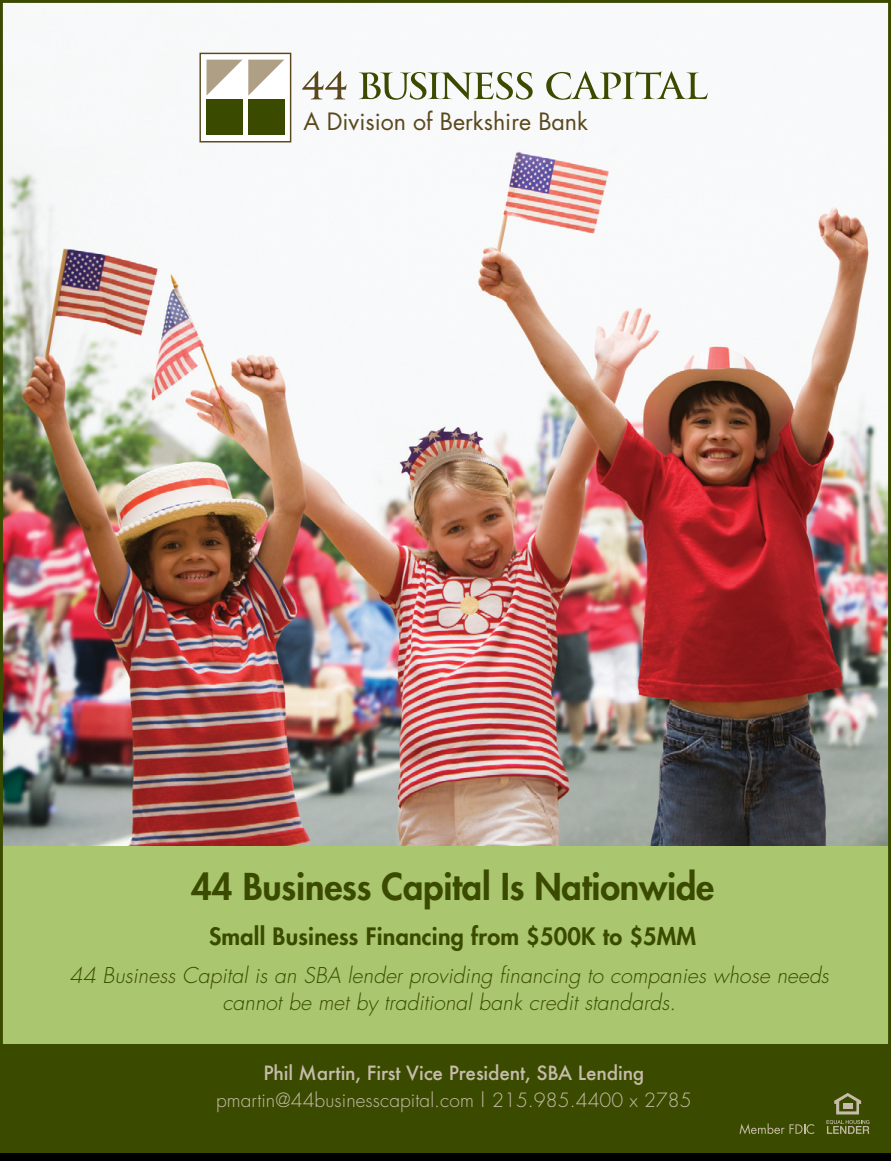
<style>
.page{position:relative;width:891px;height:1161px;background:#fff}
.page>*{position:absolute;margin:0;border:0;box-sizing:border-box;transform-origin:0 0}
.t1{font:800 36px "Futura";letter-spacing:-.005em;color:#3a4b00}
.t2{font:800 23.4px "Futura";letter-spacing:.01em;color:#3a4b00}
.t3{font:23.25px "Futura";color:#5a481c}
.t4{font:italic 300 21.15px/27.3px "Futura";letter-spacing:.005em;color:#3a4b00;text-align:center}
.t5{font:300 19.05px "Futura";letter-spacing:.005em;color:#c7bcab}
.t6{font:500 19.05px "Futura";letter-spacing:-.01em;color:#c7bcab}
</style>
<div class="page">
<div style="left:0;top:1151px;width:891px;height:10px;background:#000"></div>
<div style="left:0;top:1036px;width:891px;height:117px;background:#3a4b00"></div>
<img style="left:4px;top:52px;width:883px;height:795px">
<div style="left:0;top:847px;width:891px;height:197px;background:#aac66f"></div>
<div style="left:200px;top:53px;width:91px;height:89px;background:#fff"></div>
<div style="left:199px;top:53px;width:92px;height:89px;border:1px solid #5a481c"></div>
<div style="left:207px;top:99px;width:36px;height:36px;background:#3a4b00"></div>
<svg style="left:207px;top:60px;width:77px;height:36px"></svg>
<div style="left:248px;top:99px;width:36px;height:36px;background:#3a4b00"></div>
<svg style="left:359px;top:72px;width:174px;height:28px"></svg>
<svg style="left:546px;top:71px;width:162px;height:29px"></svg>
<svg style="left:302px;top:71px;width:45px;height:28px"></svg>
<svg style="left:826px;top:1120px;width:43px;height:14px"></svg>
<svg style="left:834px;top:1093px;width:27px;height:21px"></svg>
<svg style="left:740px;top:1123px;width:74px;height:11px"></svg>
<p class="t3" style="left:303px;top:105px;width:286px">A Division of Berkshire Bank</p>
<h1 class="t1" style="left:191px;top:863px;width:524px">44 Business Capital Is Nationwide</h1>
<p class="t2" style="left:209px;top:921px;width:489px">Small Business Financing from $500K to $5MM</p>
<p class="t4" style="left:69px;top:962px;width:761px">44 Business Capital is an SBA lender providing financing to companies whose needs cannot be met by traditional bank credit standards.</p>
<p class="t6" style="left:263px;top:1060px;width:382px">Phil Martin, First Vice President, SBA Lending</p>
<p class="t5" style="left:216px;top:1088px;width:477px">pmartin@44businesscapital.com | 215.985.4400 x 2785</p>
</div>
